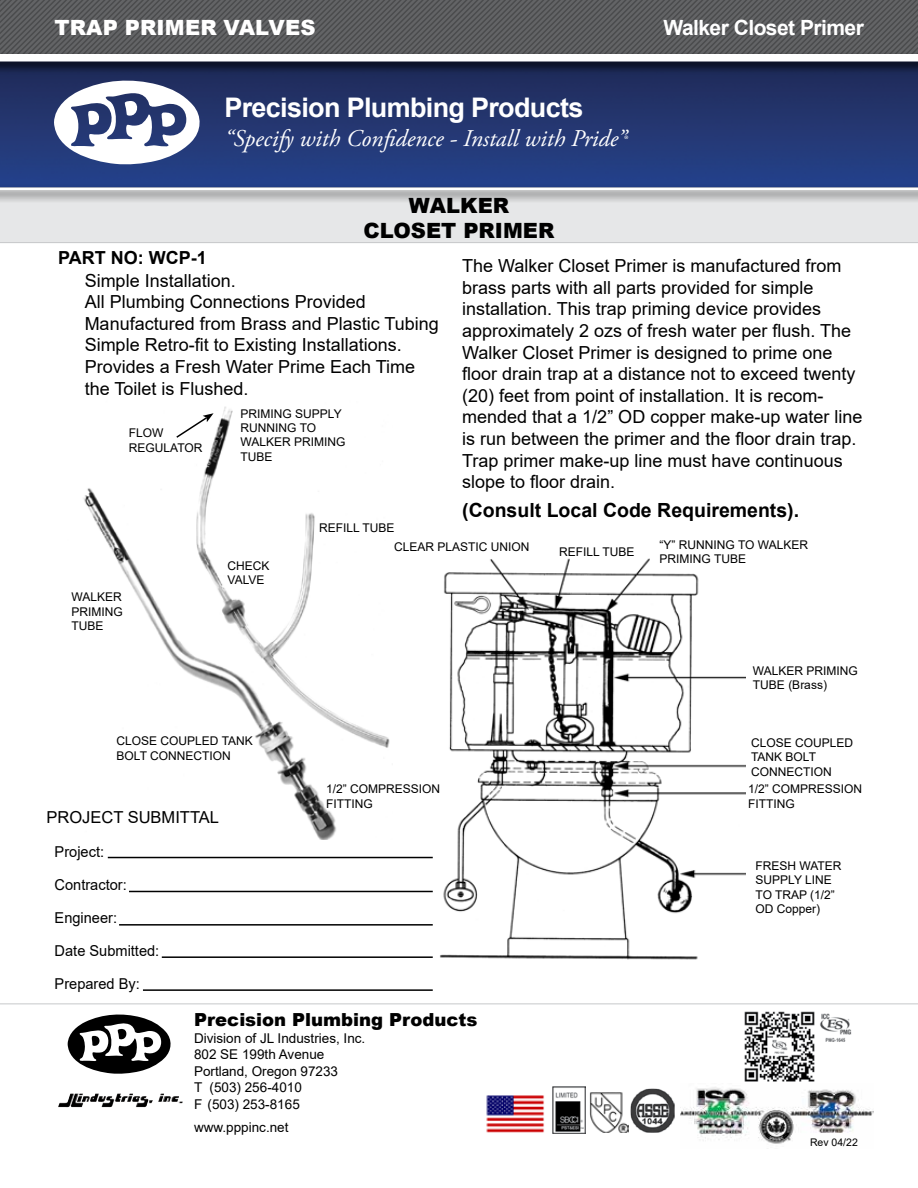
<style>
.page{position:relative;width:918px;height:1188px;background:#fff}
.page>*{position:absolute;margin:0;border:0;box-sizing:border-box;transform-origin:0 0}
.t1{font:700 27px "Arial";letter-spacing:-.025em;color:#fff}
.t2{font:italic 24px "Adobe Garamond Pro";color:#fff}
.t3{font:700 21px "Arial";letter-spacing:-.025em;color:#fff}
.t4{font:900 21px/25.2px "Arial";color:#000;text-align:center}
.t5{font:900 21px "Arial";letter-spacing:.01em;color:#fff}
.t6{font:700 19.5px "Arial";color:#000}
.t7{font:18px/21.6px "Arial";color:#000}
.t8{font:900 18px "Arial";color:#000}
.t9{font:700 18px "Arial";color:#000}
.t10{font:16.5px "Arial";color:#000}
.t11{font:15px "Arial";color:#000}
.t12{font:13.5px/16.5px "Arial";color:#000}
.t13{font:12px/14.4px "Arial";color:#000}
.t14{font:10.5px "Arial";color:#000}
.s1{font-size:13.95px}
</style>
<div class="page">
<div style="left:0;top:165px;width:918px;height:20px;background:#233f87"></div>
<div style="left:0;top:204px;width:918px;height:39px;background:#e6e7e8"></div>
<svg style="left:0;top:0;width:918px;height:165px;background:#414c6f"></svg>
<img style="left:552px;top:1086px;width:33px;height:48px">
<img style="left:589px;top:1093px;width:39px;height:39px">
<img style="left:631px;top:1089px;width:44px;height:44px">
<img style="left:486px;top:1095px;width:58px;height:37px">
<img style="left:440px;top:558px;width:306px;height:402px">
<div style="left:0;top:51px;width:918px;height:24px;background:#000;opacity:.75"></div>
<div style="left:0;top:54px;width:918px;height:8px;background:#fff"></div>
<div style="left:0;top:185px;width:918px;height:19px;background:#000;opacity:.75"></div>
<hr style="left:0;top:188px;width:918px;height:2px;background:#fff">
<hr style="left:0;top:1004px;width:918px;height:1px;background:#c7c8ca">
<img style="left:71px;top:1094px;width:93px;height:13px">
<svg style="left:68px;top:1014px;width:103px;height:60px"></svg>
<img style="left:83px;top:406px;width:307px;height:434px">
<svg style="left:175px;top:413px;width:39px;height:26px"></svg>
<img style="left:680px;top:1087px;width:193px;height:57px">
<img style="left:744px;top:1011px;width:71px;height:71px">
<img style="left:820px;top:1013px;width:32px;height:29px">
<hr style="left:108px;top:857px;width:325px;height:1px;background:#000">
<hr style="left:129px;top:891px;width:304px;height:1px;background:#000">
<hr style="left:119px;top:924px;width:314px;height:2px;background:#000">
<hr style="left:162px;top:956px;width:271px;height:2px;background:#000">
<hr style="left:143px;top:989px;width:290px;height:2px;background:#000">
<p class="t5" style="left:54px;top:12px;width:263px">TRAP PRIMER VALVES</p>
<p class="t3" style="left:663px;top:12px;width:202px">Walker Closet Primer</p>
<h1 class="t1" style="left:224px;top:88px;width:361px">Precision Plumbing Products</h1>
<h2 class="t2" style="left:224px;top:124px;width:404px">“Specify with Confidence - Install with Pride”<span class="s1">®</span></h2>
<p class="t4" style="left:364px;top:192px;width:192px">WALKER<br>CLOSET PRIMER</p>
<p class="t7" style="left:85px;top:269px;width:356px">Simple Installation.<br>All Plumbing Connections Provided Manufactured from Brass and Plastic Tubing Simple Retro-fit to Existing Installations.<br>Provides a Fresh Water Prime Each Time the Toilet is Flushed.</p>
<p class="t9" style="left:58px;top:245px;width:150px">PART NO: WCP-1</p>
<p class="t7" style="left:462px;top:255px;width:402px">The Walker Closet Primer is manufactured from brass parts with all parts provided for simple installation. This trap priming device provides approximately 2 ozs of fresh water per flush. The Walker Closet Primer is designed to prime one floor drain trap at a distance not to exceed twenty (20) feet from point of installation. It is recom&shy;mended that a 1/2” OD copper make-up water line is run between the primer and the floor drain trap.<br>Trap primer make-up line must have continuous slope to floor drain.</p>
<p class="t6" style="left:462px;top:496px;width:338px">(Consult Local Code Requirements).</p>
<p class="t13" style="left:241px;top:406px;width:106px">PRIMING SUPPLY<br>RUNNING TO<br>WALKER PRIMING<br>TUBE</p>
<p class="t13" style="left:129px;top:426px;width:75px">FLOW<br>REGULATOR</p>
<p class="t13" style="left:319px;top:521px;width:77px">REFILL TUBE</p>
<p class="t13" style="left:72px;top:590px;width:53px;text-align:justify">WALKER PRIMING TUBE</p>
<p class="t13" style="left:228px;top:558px;width:43px">CHECK<br>VALVE</p>
<p class="t13" style="left:117px;top:734px;width:138px">CLOSE COUPLED TANK<br>BOLT CONNECTION</p>
<p class="t10" style="left:46px;top:806px;width:174px">PROJECT SUBMITTAL</p>
<p class="t11" style="left:55px;top:841px;width:51px">Project:</p>
<p class="t11" style="left:55px;top:874px;width:74px">Contractor:</p>
<p class="t11" style="left:55px;top:907px;width:64px">Engineer:</p>
<p class="t11" style="left:55px;top:940px;width:106px">Date Submitted:</p>
<p class="t11" style="left:55px;top:973px;width:87px">Prepared By:</p>
<p class="t13" style="left:394px;top:539px;width:137px">CLEAR PLASTIC UNION</p>
<p class="t13" style="left:326px;top:782px;width:116px">1/2” COMPRESSION<br>FITTING</p>
<p class="t8" style="left:194px;top:1007px;width:285px">Precision Plumbing Products</p>
<p class="t12" style="left:194px;top:1030px;width:173px">Division of JL Industries, Inc.<br>802 SE 199th Avenue<br>Portland, Oregon 97233<br>T (503) 256-4010<br>F (503) 253-8165</p>
<p class="t12" style="left:194px;top:1119px;width:96px">www.pppinc.net</p>
<p class="t13" style="left:559px;top:545px;width:77px">REFILL TUBE</p>
<p class="t13" style="left:660px;top:537px;width:150px">“Y” RUNNING TO WALKER<br>PRIMING TUBE</p>
<p class="t13" style="left:753px;top:663px;width:106px">WALKER PRIMING<br>TUBE (Brass)</p>
<p class="t13" style="left:751px;top:735px;width:104px">CLOSE COUPLED<br>TANK BOLT<br>CONNECTION</p>
<p class="t13" style="left:748px;top:782px;width:116px">1/2” COMPRESSION<br>FITTING</p>
<p class="t13" style="left:756px;top:858px;width:87px">FRESH WATER<br>SUPPLY LINE<br>TO TRAP (1/2”<br>OD Copper)</p>
<p class="t14" style="left:810px;top:1135px;width:49px">Rev 04/22</p>
</div>
